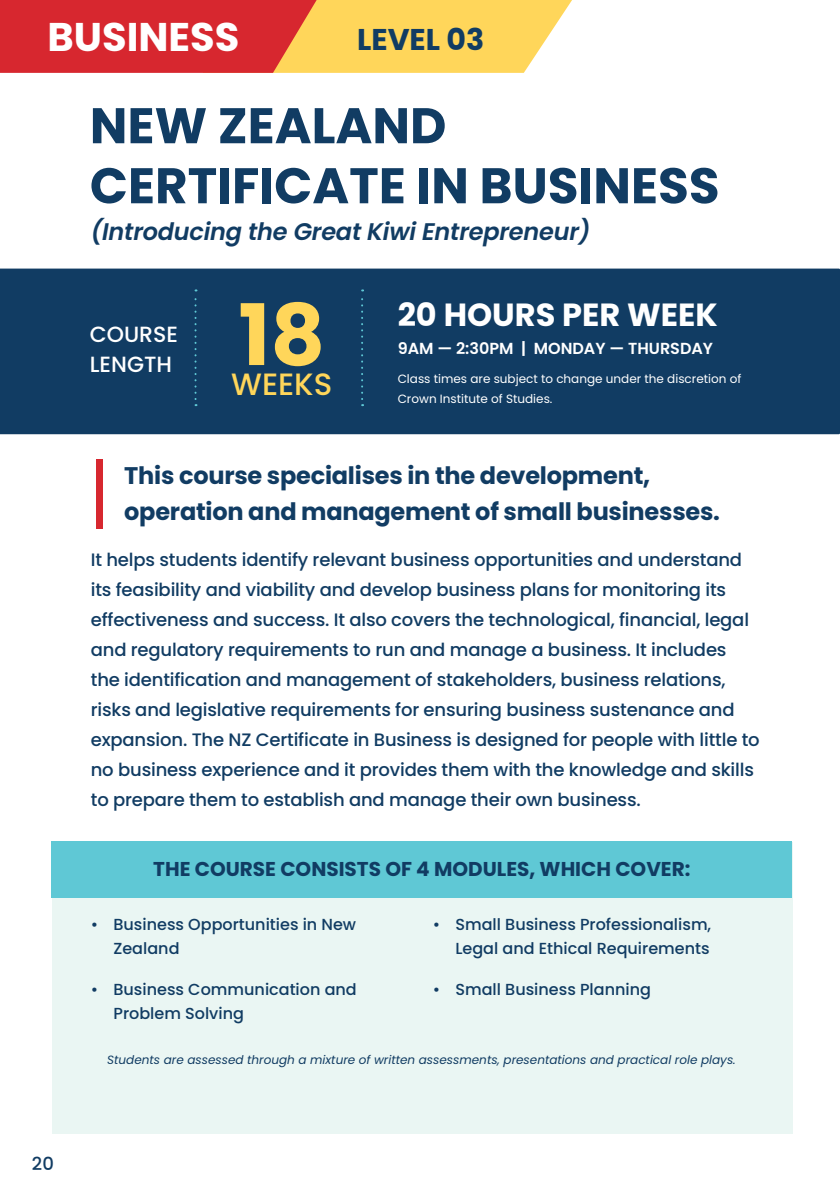
<style>
.page{position:relative;width:840px;height:1191px;background:#fff}
.page>*{position:absolute;margin:0;border:0;box-sizing:border-box;transform-origin:0 0}
.t1{font:700 84.8px "Poppins";color:#ffd65a}
.t2{font:700 50px/60px "Poppins";color:#113c63}
.t3{font:700 40px "Poppins";color:#fff}
.t4{font:700 32px "Poppins";color:#fff}
.t5{font:500 30.8px "Poppins";color:#ffd65a}
.t6{font:700 30px "Poppins";color:#113c63}
.t7{font:700 24px/36px "Poppins";letter-spacing:-.01em;color:#113c63}
.t8{font:italic 600 24px "Poppins";letter-spacing:-.01em;color:#113c63}
.t9{font:500 22px/30px "Poppins";color:#fff}
.t10{font:700 20px "Poppins";color:#113c63}
.t11{font:500 18px/30px "Poppins";letter-spacing:-.01em;color:#113c63}
.t12{font:500 16px/24px "Poppins";color:#113c63}
.t13{font:600 16px "Poppins";color:#fff}
.t14{font:italic 12px "Poppins";color:#113c63}
.t15{font:12px/20px "Poppins";color:#fff}
</style>
<div class="page">
<hr style="left:839px;top:1146px;width:1px;height:45px;background:#ffd65a">
<svg style="left:0;top:0;width:571px;height:73px;background:#ea7d4a"></svg>
<div style="left:96px;top:459px;width:6px;height:69px;background:#d7272f"></div>
<div style="left:0;top:268px;width:839px;height:166px;background:#113c63"></div>
<svg style="left:194px;top:289px;width:2px;height:117px"></svg>
<svg style="left:361px;top:289px;width:2px;height:117px"></svg>
<div style="left:52px;top:842px;width:740px;height:291px;background:#eaf6f3"></div>
<div style="left:51px;top:841px;width:740px;height:57px;background:#5fc8d5"></div>
<h3 class="t3" style="left:47px;top:14px;width:193px">BUSINESS</h3>
<h3 class="t6" style="left:357px;top:23px;width:129px">LEVEL 03</h3>
<h2 class="t2" style="left:90px;top:96px;width:631px">NEW ZEALAND<br>CERTIFICATE IN BUSINESS</h2>
<h3 class="t8" style="left:91px;top:218px;width:501px">(Introducing the Great Kiwi Entrepreneur)</h3>
<p class="t9" style="left:90px;top:319px;width:90px">COURSE<br>LENGTH</p>
<h1 class="t1" style="left:238px;top:286px;width:88px">18</h1>
<h3 class="t5" style="left:231px;top:366px;width:103px">WEEKS</h3>
<p class="t15" style="left:397px;top:369px;width:345px">Class times are subject to change under the discretion of<br>Crown Institute of Studies.</p>
<h3 class="t4" style="left:397px;top:296px;width:321px">20 HOURS PER WEEK</h3>
<p class="t13" style="left:397px;top:339px;width:317px">9AM — 2:30PM | MONDAY — THURSDAY</p>
<h3 class="t7" style="left:124px;top:458px;width:597px">This course specialises in the development, operation and management of small businesses.</h3>
<p class="t11" style="left:91px;top:544px;width:670px">It helps students identify relevant business opportunities and understand its feasibility and viability and develop business plans for monitoring its effectiveness and success. It also covers the technological, financial, legal and regulatory requirements to run and manage a business. It includes the identification and management of stakeholders, business relations, risks and legislative requirements for ensuring business sustenance and expansion. The NZ Certificate in Business is designed for people with little to no business experience and it provides them with the knowledge and skills to prepare them to establish and manage their own business.</p>
<p class="t10" style="left:153px;top:857px;width:538px">THE COURSE CONSISTS OF 4 MODULES, WHICH COVER:</p>
<p class="t12" style="left:113px;top:912px;width:244px;text-indent:-23px">• Business Opportunities in New<br>Zealand</p>
<p class="t12" style="left:113px;top:977px;width:245px;text-indent:-23px">• Business Communication and<br>Problem Solving</p>
<p class="t12" style="left:432px;top:912px;width:280px;text-align:right">• Small Business Professionalism,<br>Legal and Ethical Requirements</p>
<p class="t12" style="left:432px;top:977px;width:219px">• Small Business Planning</p>
<p class="t11" style="left:32px;top:1148px;width:23px">20</p>
<p class="t14" style="left:107px;top:1052px;width:629px">Students are assessed through a mixture of written assessments, presentations and practical role plays.</p>
</div>
